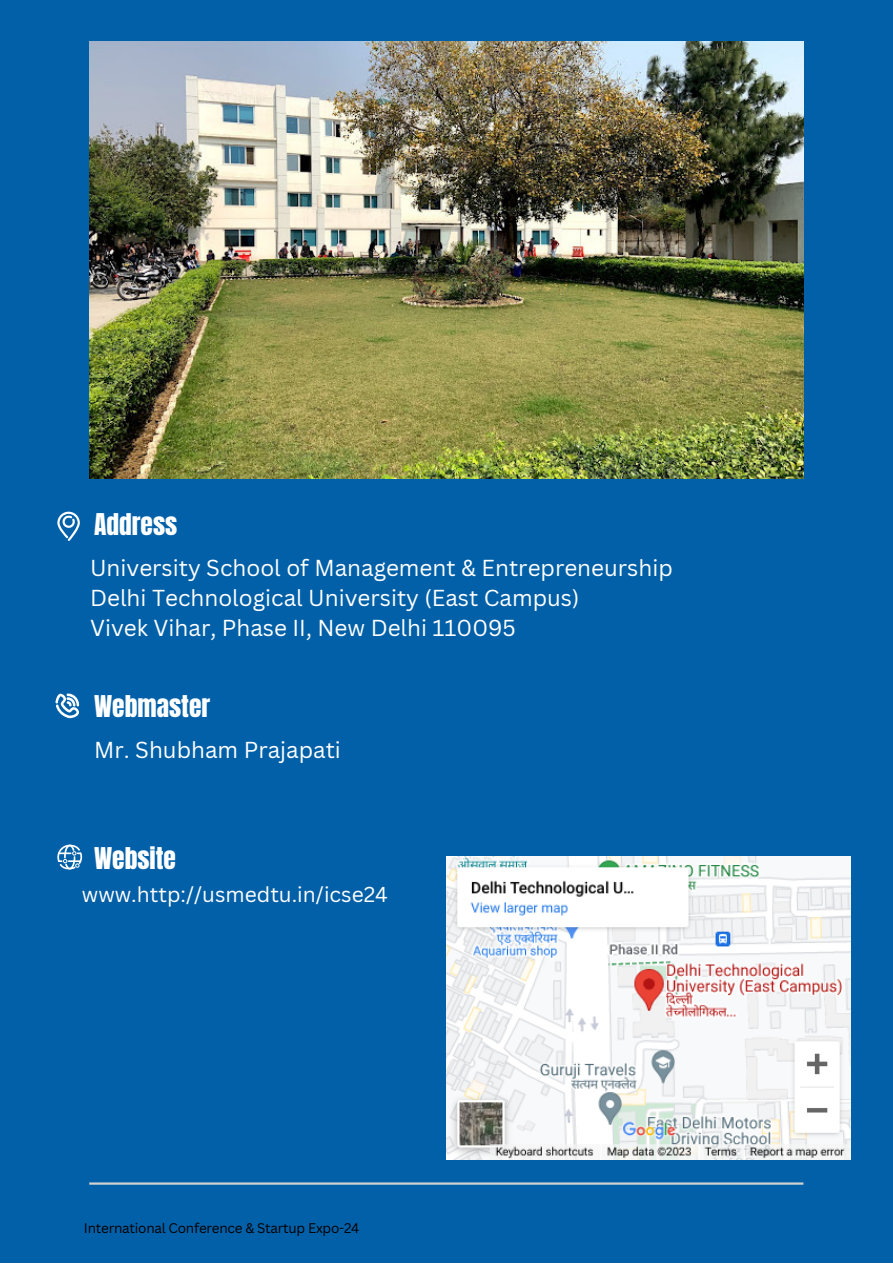
<style>
.page{position:relative;width:893px;height:1264px;background:#fff}
.page>*{position:absolute;margin:0;border:0;box-sizing:border-box;transform-origin:0 0}
.t1{font:25.5px "Anton";color:#fff}
.t2{font:22.5px "Canva Sans";color:#fff}
.t3{font:21px "Canva Sans";color:#fff}
.t4{font:13.5px "Canva Sans";letter-spacing:-.02em;color:#000}
</style>
<div class="page">
<div style="left:0;top:0;width:892px;height:1262px;background:#0260a8"></div>
<svg style="left:57px;top:511px;width:23px;height:30px"></svg>
<svg style="left:55px;top:693px;width:24px;height:25px"></svg>
<svg style="left:57px;top:844px;width:25px;height:25px"></svg>
<hr style="left:89px;top:1182px;width:714px;height:2px;background:#d1d1d1">
<img style="left:89px;top:42px;width:714px;height:436px">
<img style="left:446px;top:857px;width:404px;height:302px">
<p class="t1" style="left:94px;top:506px;width:85px">Address</p>
<p class="t2" style="left:90px;top:551px;width:584px">University School of Management &amp; Entrepreneurship</p>
<p class="t2" style="left:90px;top:582px;width:491px">Delhi Technological University (East Campus)</p>
<p class="t2" style="left:90px;top:612px;width:427px">Vivek Vihar, Phase II, New Delhi 110095</p>
<p class="t1" style="left:94px;top:688px;width:117px">Webmaster</p>
<p class="t2" style="left:94px;top:733px;width:248px">Mr. Shubham Prajapati</p>
<p class="t1" style="left:94px;top:840px;width:83px">Website</p>
<p class="t3" style="left:82px;top:880px;width:307px">www.http://usmedtu.in/icse24</p>
<p class="t4" style="left:84px;top:1218px;width:277px">International Conference &amp; Startup Expo-24</p>
</div>
